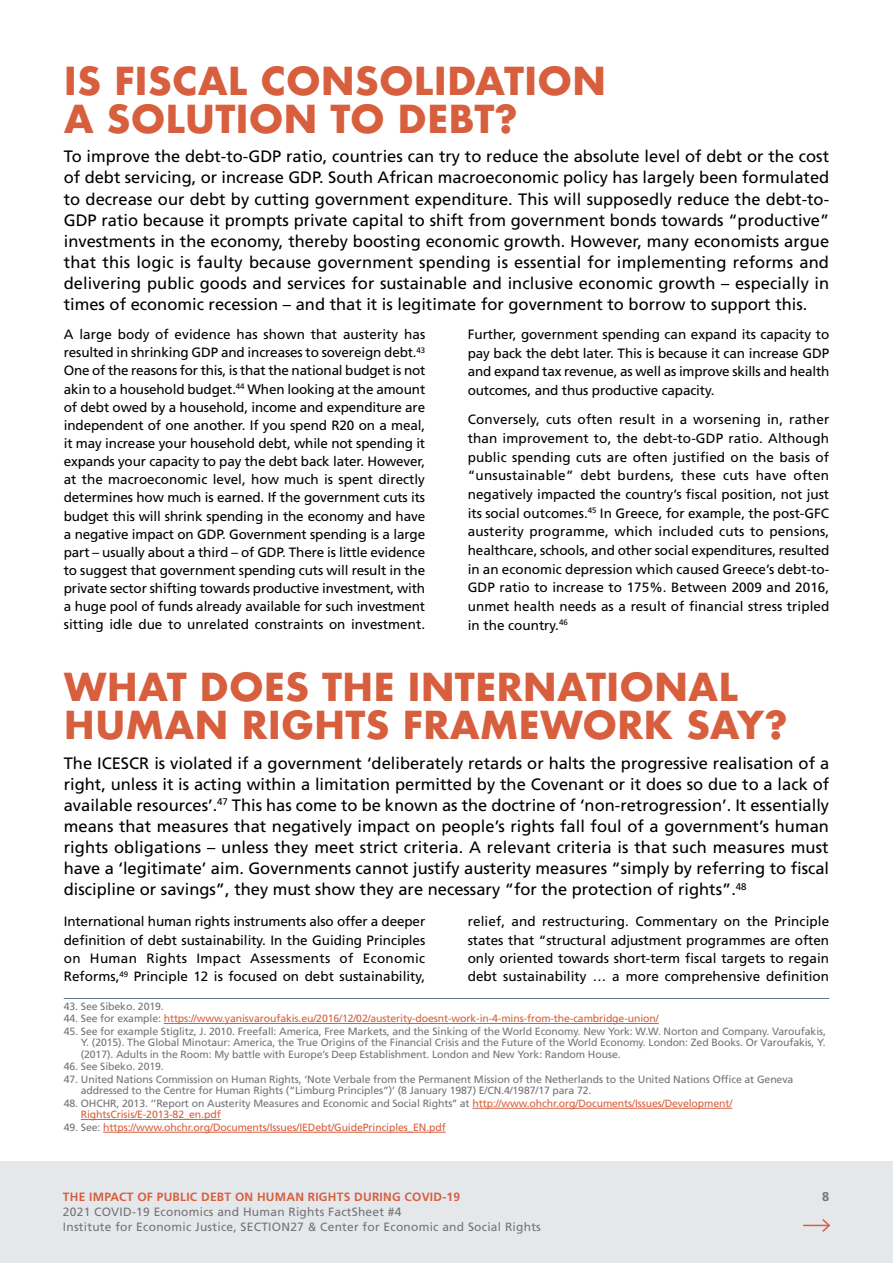
<style>
.page{position:relative;width:893px;height:1263px;background:#fff}
.page>*{position:absolute;margin:0;border:0;box-sizing:border-box;transform-origin:0 0}
.t1{font:700 37.5px/37.7px "Futura";color:#d75f3e}
.t2{font:16.5px/21.1px "Frutiger LT Std";color:#000;text-align:justify}
.t3{font:13.5px/18.1px "Frutiger LT Std";letter-spacing:.005em;color:#000;text-align:justify}
.t4{font:700 12.75px "Frutiger LT Std";color:#757378}
.t5{font:12px/15px "Frutiger LT Std";letter-spacing:.02em;color:#757378}
.t6{font:700 12px "Frutiger LT Std";letter-spacing:.02em;color:#d75f3e}
.t7{font:10.5px/11.2px "Frutiger LT Std";letter-spacing:-.01em;color:#757378;text-align:justify}
.t8{font:10.5px/11.2px "Frutiger LT Std";letter-spacing:-.01em;color:#d75f3e}
.s1{color:#757378}
</style>
<div class="page">
<div style="left:0;top:1161px;width:893px;height:102px;background:#e5e8eb"></div>
<svg style="left:804px;top:1219px;width:27px;height:13px"></svg>
<hr style="left:64px;top:998px;width:765px;height:1px;background:#607384">
<hr style="left:164px;top:1023px;width:495px;height:1px;background:#d75f3e">
<hr style="left:472px;top:1108px;width:260px;height:1px;background:#d75f3e">
<hr style="left:81px;top:1119px;width:140px;height:1px;background:#d75f3e">
<hr style="left:103px;top:1132px;width:343px;height:1px;background:#d75f3e">
<h1 class="t1" style="left:64px;top:62px;width:544px">IS FISCAL CONSOLIDATION<br>A SOLUTION TO DEBT?</h1>
<p class="t2" style="left:64px;top:146px;width:767px">To improve the debt-to-GDP ratio, countries can try to reduce the absolute level of debt or the cost of debt servicing, or increase GDP. South African macroeconomic policy has largely been formulated to decrease our debt by cutting government expenditure. This will supposedly reduce the debt-to-GDP ratio because it prompts private capital to shift from government bonds towards “productive” investments in the economy, thereby boosting economic growth. However, many economists argue that this logic is faulty because government spending is essential for implementing reforms and delivering public goods and services for sustainable and inclusive economic growth – especially in times of economic recession – and that it is legitimate for government to borrow to support this.</p>
<p class="t3" style="left:64px;top:325px;width:363px">A large body of evidence has shown that austerity has resulted in shrinking GDP and increases to sovereign debt.<sup>43<br></sup>One of the reasons for this, is that the national budget is not akin to a household budget.<sup>44</sup> When looking at the amount of debt owed by a household, income and expenditure are independent of one another. If you spend R20 on a meal, it may increase your household debt, while not spending it expands your capacity to pay the debt back later. However, at the macroeconomic level, how much is spent directly determines how much is earned. If the government cuts its budget this will shrink spending in the economy and have a negative impact on GDP. Government spending is a large part – usually about a third – of GDP. There is little evidence to suggest that government spending cuts will result in the private sector shifting towards productive investment, with a huge pool of funds already available for such investment sitting idle due to unrelated constraints on investment.</p>
<p class="t3" style="left:468px;top:325px;width:363px;line-height:18.6px">Further, government spending can expand its capacity to pay back the debt later. This is because it can increase GDP and expand tax revenue, as well as improve skills and health outcomes, and thus productive capacity.</p>
<p class="t3" style="left:468px;top:410px;width:363px;line-height:18.6px">Conversely, cuts often result in a worsening in, rather than improvement to, the debt-to-GDP ratio. Although public spending cuts are often justified on the basis of “unsustainable” debt burdens, these cuts have often negatively impacted the country’s fiscal position, not just its social outcomes.<sup>45</sup> In Greece, for example, the post-GFC austerity programme, which included cuts to pensions, healthcare, schools, and other social expenditures, resulted in an economic depression which caused Greece’s debt-to-GDP ratio to increase to 175%. Between 2009 and 2016, unmet health needs as a result of financial stress tripled in the country.<sup>46</sup></p>
<h1 class="t1" style="left:64px;top:668px;width:725px">WHAT DOES THE INTERNATIONAL<br>HUMAN RIGHTS FRAMEWORK SAY?</h1>
<p class="t2" style="left:64px;top:752px;width:767px">The ICESCR is violated if a government ‘deliberately retards or halts the progressive realisation of a right, unless it is acting within a limitation permitted by the Covenant or it does so due to a lack of available resources’.<sup>47</sup> This has come to be known as the doctrine of ‘non-retrogression’. It essentially means that measures that negatively impact on people’s rights fall foul of a government’s human rights obligations – unless they meet strict criteria. A relevant criteria is that such measures must have a ‘legitimate’ aim. Governments cannot justify austerity measures “simply by referring to fiscal discipline or savings”, they must show they are necessary “for the protection of rights”.<sup>48</sup></p>
<p class="t3" style="left:64px;top:912px;width:363px">International human rights instruments also offer a deeper definition of debt sustainability. In the Guiding Principles on Human Rights Impact Assessments of Economic Reforms,<sup>49</sup> Principle 12 is focused on debt sustainability,</p>
<p class="t3" style="left:468px;top:912px;width:363px">relief, and restructuring. Commentary on the Principle states that “structural adjustment programmes are often only oriented towards short-term fiscal targets to regain debt sustainability … a more comprehensive definition</p>
<p class="t7" style="left:64px;top:1000px;width:102px">43. See Sibeko. 2019.</p>
<p class="t8" style="left:64px;top:1013px;width:596px"><span class="s1">44. See for example:</span> https://www.yanisvaroufakis.eu/2016/12/02/austerity-doesnt-work-in-4-mins-from-the-cambridge-union/</p>
<p class="t7" style="left:81px;top:1026px;width:747px;text-indent:-17px">45. See for example Stiglitz, J. 2010. Freefall: America, Free Markets, and the Sinking of the World Economy. New York: W.W. Norton and Company. Varoufakis, Y. (2015). The Global Minotaur: America, the True Origins of the Financial Crisis and the Future of the World Economy. London: Zed Books. Or Varoufakis, Y. (2017). Adults in the Room: My battle with Europe’s Deep Establishment. London and New York: Random House.</p>
<p class="t7" style="left:64px;top:1061px;width:102px">46. See Sibeko. 2019.</p>
<p class="t7" style="left:81px;top:1074px;width:714px;text-indent:-17px">47. United Nations Commission on Human Rights, ‘Note Verbale from the Permanent Mission of the Netherlands to the United Nations Office at Geneva addressed to the Centre for Human Rights (“Limburg Principles”)’ (8 January 1987) E/CN.4/1987/17 para 72.</p>
<p class="t8" style="left:81px;top:1098px;width:653px;text-indent:-17px"><span class="s1">48. OHCHR, 2013. ‘’Report on Austerity Measures and Economic and Social Rights’’ at</span> http://www.ohchr.org/Documents/Issues/Development/<br>RightsCrisis/E-2013-82_en.pdf</p>
<p class="t8" style="left:64px;top:1122px;width:383px"><span class="s1">49. See:</span> https://www.ohchr.org/Documents/Issues/IEDebt/GuidePrinciples_EN.pdf</p>
<p class="t6" style="left:63px;top:1189px;width:399px">THE IMPACT OF PUBLIC DEBT ON HUMAN RIGHTS DURING COVID-19</p>
<p class="t4" style="left:822px;top:1189px;width:9px">8</p>
<p class="t5" style="left:63px;top:1204px;width:479px">2021 COVID-19 Economics and Human Rights FactSheet #4<br>Institute for Economic Justice, SECTION27 &amp; Center for Economic and Social Rights</p>
</div>
